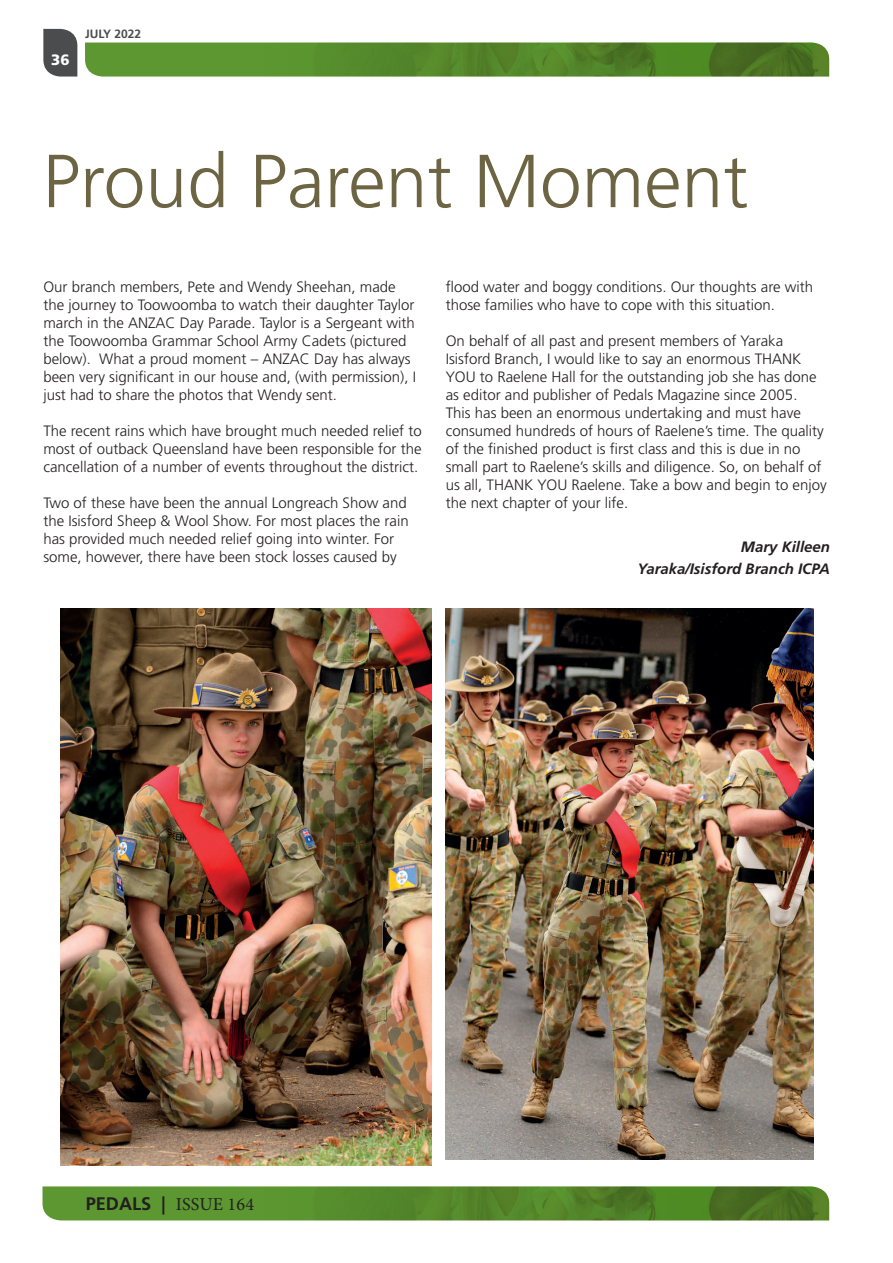
<style>
.page{position:relative;width:893px;height:1263px;background:#fff}
.page>*{position:absolute;margin:0;border:0;box-sizing:border-box;transform-origin:0 0}
.t1{font:300 75px "Frutiger LT Std";color:#6c6442}
.t2{font:18.15px "Minion Pro";letter-spacing:.01em;color:#231f20}
.t3{font:300 15px/18px "Frutiger LT Std";color:#231f20}
.t4{font:italic 700 15px/22.2px "Frutiger LT Std";color:#231f20;text-align:right}
.t5{font:900 15px "Frutiger LT Std";color:#fff}
.t6{font:700 12px "Frutiger LT Std";color:#4b4c4d}
.s1{font-family:"Frutiger LT Std";font-weight:700}
</style>
<div class="page">
<div style="left:85px;top:43px;width:174px;height:34px;background:#5c9731"></div>
<div style="left:43px;top:1186px;width:216px;height:34px;background:#5c9731"></div>
<img style="left:259px;top:1186px;width:570px;height:34px">
<img style="left:259px;top:43px;width:570px;height:34px">
<svg style="left:43px;top:29px;width:34px;height:48px;background:#5a5b5c"></svg>
<img style="left:60px;top:608px;width:372px;height:557px">
<img style="left:446px;top:608px;width:367px;height:551px">
<p class="t5" style="left:51px;top:51px;width:20px">36</p>
<p class="t6" style="left:85px;top:27px;width:58px">JULY 2022</p>
<h1 class="t1" style="left:43px;top:139px;width:707px">Proud Parent Moment</h1>
<p class="t3" style="left:43px;top:278px;width:374px">Our branch members, Pete and Wendy Sheehan, made the journey to Toowoomba to watch their daughter Taylor march in the ANZAC Day Parade. Taylor is a Sergeant with the Toowoomba Grammar School Army Cadets (pictured below). What a proud moment – ANZAC Day has always been very significant in our house and, (with permission), I just had to share the photos that Wendy sent.</p>
<p class="t3" style="left:43px;top:422px;width:380px;text-align:justify">The recent rains which have brought much needed relief to most of outback Queensland have been responsible for the cancellation of a number of events throughout the district.</p>
<p class="t3" style="left:43px;top:494px;width:367px">Two of these have been the annual Longreach Show and the Isisford Sheep &amp; Wool Show. For most places the rain has provided much needed relief going into winter. For some, however, there have been stock losses caused by</p>
<p class="t3" style="left:446px;top:278px;width:369px">flood water and boggy conditions. Our thoughts are with those families who have to cope with this situation.</p>
<p class="t3" style="left:446px;top:332px;width:382px">On behalf of all past and present members of Yaraka Isisford Branch, I would like to say an enormous THANK YOU to Raelene Hall for the outstanding job she has done as editor and publisher of Pedals Magazine since 2005.<br>This has been an enormous undertaking and must have consumed hundreds of hours of Raelene’s time. The quality of the finished product is first class and this is due in no small part to Raelene’s skills and diligence. So, on behalf of us all, THANK YOU Raelene. Take a bow and begin to enjoy the next chapter of your life.</p>
<p class="t4" style="left:637px;top:536px;width:194px">Mary Killeen<br>Yaraka/Isisford Branch ICPA</p>
<p class="t2" style="left:86px;top:1192px;width:170px"><span class="s1">PEDALS |</span> ISSUE 164</p>
</div>
